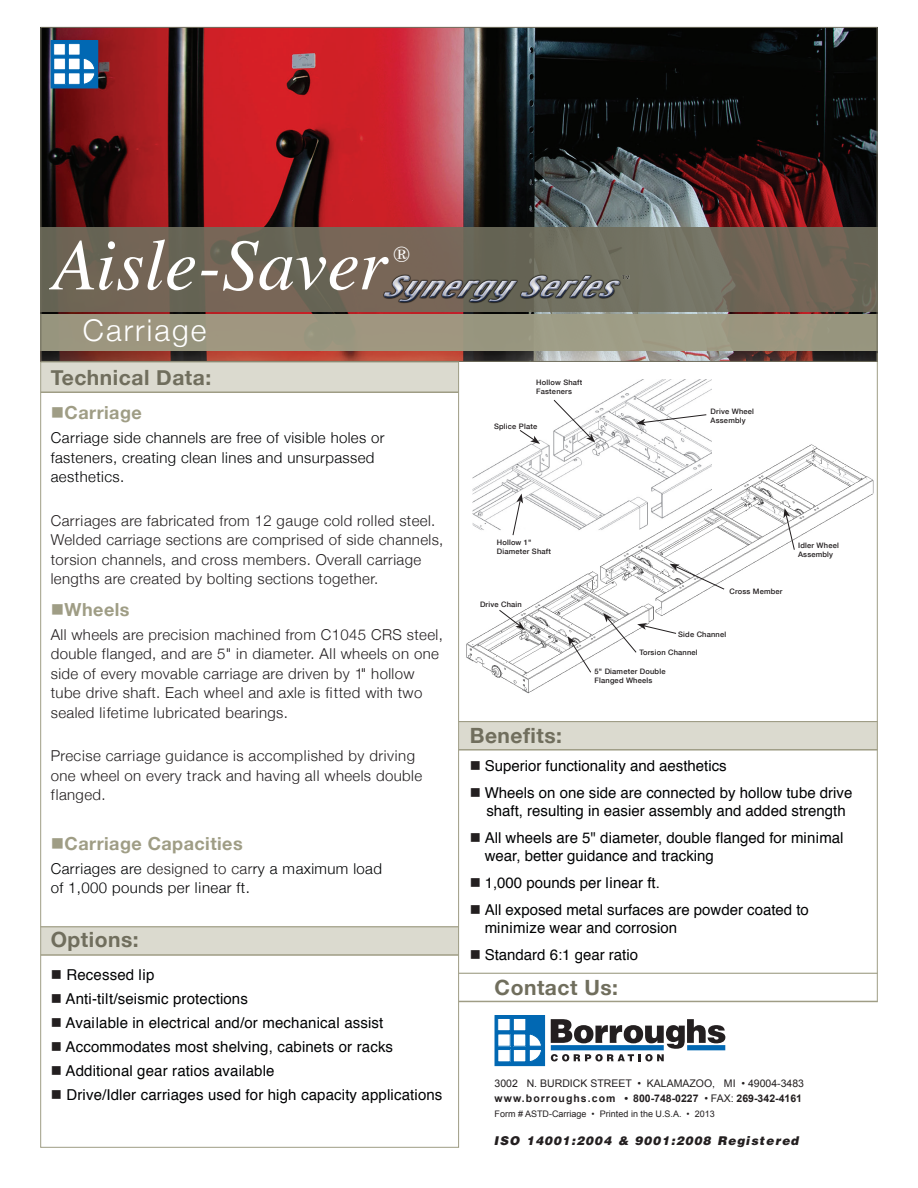
<style>
.page{position:relative;width:918px;height:1188px;background:#fff}
.page>*{position:absolute;margin:0;border:0;box-sizing:border-box;transform-origin:0 0}
.t1{font:italic 73.2px "Times";color:#fff}
.t2{font:300 30px "Helvetica Neue";letter-spacing:.07em;color:#fff}
.t3{font:italic 22.35px "Times";color:#fff}
.t4{font:700 21px "Helvetica Neue";letter-spacing:.025em;color:#706e5d}
.t5{font:700 18px "Helvetica Neue";letter-spacing:.025em;color:#9f9d85}
.t6{font:15px/18px "Helvetica";color:#010203}
.t7{font:300 15px/19.5px "Helvetica Neue";letter-spacing:.025em;color:#231f20}
.t8{font:300 15px/19.5px "Helvetica Neue";letter-spacing:.025em;color:#010203}
.t9{font:italic 12px "Context Black S Si";letter-spacing:.1em;color:#231f20}
.t10{font:10.5px/15px "Arial";color:#231f20}
.t11{font:9px "Arial";color:#231f20}
.t12{font:500 7.5px/9px "Helvetica Neue";letter-spacing:.025em;color:#231f20}
.s1{color:#231f20}
.s2{font-weight:700}
</style>
<div class="page">
<img style="left:42px;top:29px;width:834px;height:331px">
<img style="left:466px;top:444px;width:408px;height:250px">
<div style="left:41px;top:227px;width:836px;height:85px;background:linear-gradient(to right,#6f6455,#726c5d)"></div>
<div style="left:41px;top:314px;width:836px;height:37px;background:#9e9680"></div>
<div style="left:459px;top:721px;width:419px;height:29px;background:#dbdacf"></div>
<div style="left:41px;top:361px;width:418px;height:31px;background:#dbdacf"></div>
<div style="left:495px;top:1016px;width:50px;height:50px;background:#0168b3"></div>
<div style="left:495px;top:1015px;width:50px;height:51px;border:1px solid #0168b3"></div>
<div style="left:497px;top:1018px;width:14px;height:13px;background:#fff;border:1px solid #0168b3"></div>
<div style="left:513px;top:1018px;width:13px;height:13px;background:#fff"></div>
<div style="left:513px;top:1018px;width:13px;height:13px;border:1px solid #0168b3"></div>
<div style="left:513px;top:1034px;width:13px;height:12px;background:#fff"></div>
<div style="left:513px;top:1034px;width:13px;height:13px;border:1px solid #0168b3"></div>
<div style="left:498px;top:1034px;width:12px;height:12px;background:#fff"></div>
<div style="left:497px;top:1034px;width:14px;height:13px;border:1px solid #0168b3"></div>
<div style="left:498px;top:1050px;width:12px;height:12px;background:#fff"></div>
<div style="left:497px;top:1049px;width:14px;height:13px;border:1px solid #0168b3"></div>
<div style="left:513px;top:1050px;width:13px;height:12px;background:#fff"></div>
<div style="left:513px;top:1049px;width:13px;height:13px;border:1px solid #0168b3"></div>
<svg style="left:529px;top:1034px;width:13px;height:28px"></svg>
<svg style="left:551px;top:1019px;width:174px;height:42px"></svg>
<div style="left:687px;top:1045px;width:38px;height:5px;background:#0168b3"></div>
<div style="left:551px;top:1045px;width:113px;height:5px;background:#0168b3"></div>
<hr style="left:459px;top:973px;width:419px;height:1px;background:#9f9d85">
<hr style="left:459px;top:721px;width:419px;height:1px;background:#9f9d85">
<hr style="left:459px;top:1001px;width:419px;height:1px;background:#9f9d85">
<div style="left:41px;top:926px;width:418px;height:29px;background:#dbdacf"></div>
<hr style="left:40px;top:926px;width:419px;height:1px;background:#9f9d85">
<hr style="left:41px;top:954px;width:418px;height:2px;background:#9f9d85">
<hr style="left:459px;top:749px;width:419px;height:2px;background:#9f9d85">
<hr style="left:41px;top:392px;width:418px;height:1px;background:#9f9d85">
<div style="left:51px;top:41px;width:47px;height:47px;background:#0168b3"></div>
<div style="left:53px;top:43px;width:13px;height:13px;background:#fff;border:1px solid #0168b3"></div>
<div style="left:68px;top:44px;width:12px;height:11px;background:#fff"></div>
<div style="left:68px;top:43px;width:12px;height:13px;border:1px solid #0168b3"></div>
<div style="left:68px;top:58px;width:12px;height:12px;background:#fff"></div>
<div style="left:68px;top:58px;width:12px;height:12px;border:1px solid #0168b3"></div>
<div style="left:54px;top:58px;width:11px;height:12px;background:#fff"></div>
<div style="left:53px;top:58px;width:13px;height:12px;border:1px solid #0168b3"></div>
<div style="left:54px;top:73px;width:11px;height:11px;background:#fff"></div>
<div style="left:53px;top:72px;width:13px;height:13px;border:1px solid #0168b3"></div>
<div style="left:68px;top:73px;width:12px;height:11px;background:#fff"></div>
<div style="left:68px;top:72px;width:12px;height:13px;border:1px solid #0168b3"></div>
<svg style="left:83px;top:58px;width:12px;height:26px"></svg>
<img style="left:346px;top:255px;width:323px;height:59px">
<img style="left:472px;top:379px;width:240px;height:152px">
<svg style="left:519px;top:429px;width:21px;height:15px"></svg>
<svg style="left:636px;top:414px;width:71px;height:12px"></svg>
<svg style="left:512px;top:494px;width:11px;height:42px"></svg>
<svg style="left:498px;top:609px;width:27px;height:21px"></svg>
<svg style="left:568px;top:636px;width:24px;height:37px"></svg>
<svg style="left:603px;top:613px;width:74px;height:40px"></svg>
<svg style="left:670px;top:564px;width:55px;height:26px"></svg>
<svg style="left:783px;top:508px;width:12px;height:43px"></svg>
<svg style="left:553px;top:399px;width:42px;height:44px"></svg>
<hr style="left:877px;top:353px;width:1px;height:649px;background:#9f9d85">
<h1 class="t1" style="left:51px;top:219px;width:339px">Aisle-Saver</h1>
<h3 class="t3" style="left:393px;top:240px;width:19px">®</h3>
<h2 class="t2" style="left:83px;top:312px;width:125px">Carriage</h2>
<h3 class="t4" style="left:51px;top:364px;width:162px">Technical Data:</h3>
<p class="t5" style="left:51px;top:402px;width:93px">■Carriage</p>
<p class="t8" style="left:51px;top:428px;width:335px">Carriage side channels are free of visible holes or fasteners, creating clean lines and unsurpassed aesthetics.</p>
<p class="t7" style="left:51px;top:510px;width:394px">Carriages are fabricated from 12 gauge cold rolled steel.<br>Welded carriage sections are comprised of side channels, torsion channels, and cross members. Overall carriage lengths are created by bolting sections together.</p>
<p class="t5" style="left:51px;top:598px;width:80px">■Wheels</p>
<p class="t7" style="left:51px;top:624px;width:394px">All wheels are precision machined from C1045 CRS steel, double flanged, and are 5" in diameter. All wheels on one side of every movable carriage are driven by 1" hollow tube drive shaft. Each wheel and axle is fitted with two sealed lifetime lubricated bearings.</p>
<p class="t7" style="left:51px;top:746px;width:373px">Precise carriage guidance is accomplished by driving one wheel on every track and having all wheels double flanged.</p>
<p class="t5" style="left:51px;top:832px;width:193px">■Carriage Capacities</p>
<p class="t8" style="left:51px;top:858px;width:333px">Carriages are <span class="s1">designed to car</span>ry a maximum load of 1,000 pounds per linear ft.</p>
<h3 class="t4" style="left:51px;top:927px;width:90px">Options:</h3>
<p class="t6" style="left:51px;top:967px;width:105px"><span class="s1">■</span> Recessed lip</p>
<p class="t6" style="left:51px;top:991px;width:199px"><span class="s1">■</span> Anti-tilt/seismic protections</p>
<p class="t6" style="left:51px;top:1015px;width:334px"><span class="s1">■</span> Available in electrical and/or mechanical assist</p>
<p class="t6" style="left:51px;top:1039px;width:344px"><span class="s1">■</span> Accommodates most shelving, cabinets or racks</p>
<p class="t6" style="left:51px;top:1063px;width:225px"><span class="s1">■</span> Additional gear ratios available</p>
<p class="t6" style="left:51px;top:1087px;width:393px"><span class="s1">■</span> Drive/Idler carriages used for high capacity applications</p>
<p class="t12" style="left:536px;top:378px;width:48px">Hollow Shaft<br>Fasteners</p>
<p class="t12" style="left:494px;top:422px;width:45px">Splice Plate</p>
<p class="t12" style="left:711px;top:407px;width:45px">Drive Wheel<br>Assembly</p>
<p class="t12" style="left:497px;top:537px;width:56px">Hollow 1"<br>Diameter Shaft</p>
<p class="t12" style="left:480px;top:599px;width:43px">Drive Chain</p>
<h3 class="t4" style="left:470px;top:723px;width:94px">Benefits:</h3>
<p class="t12" style="left:730px;top:586px;width:55px">Cross Member</p>
<p class="t12" style="left:678px;top:629px;width:50px">Side Channel</p>
<p class="t12" style="left:639px;top:648px;width:60px">Torsion Channel</p>
<p class="t12" style="left:595px;top:666px;width:72px">5" Diameter Double<br>Flanged Wheels</p>
<p class="t12" style="left:798px;top:541px;width:42px">Idler Wheel<br>Assembly</p>
<p class="t6" style="left:470px;top:758px;width:259px"><span class="s1">■</span> Superior functionality and aesthetics</p>
<p class="t6" style="left:486px;top:785px;width:367px;text-indent:-17px"><span class="s1">■</span> Wheels on one side are connected by hollow tube drive shaft, resulting in easier assembly and added strength</p>
<p class="t6" style="left:485px;top:830px;width:360px;text-indent:-15px"><span class="s1">■</span> All wheels are 5" diameter, double flanged for minimal wear, better guidance and tracking</p>
<p class="t6" style="left:470px;top:875px;width:192px"><span class="s1">■</span> 1,000 pounds per linear ft.</p>
<p class="t6" style="left:485px;top:902px;width:326px;text-indent:-15px"><span class="s1">■</span> All exposed metal surfaces are powder coated to minimize wear and corrosion</p>
<p class="t6" style="left:470px;top:947px;width:170px"><span class="s1">■</span> Standard 6:1 gear ratio</p>
<h3 class="t4" style="left:495px;top:974px;width:125px">Contact Us:</h3>
<p class="t10" style="left:495px;top:1075px;width:311px">3002 N. BURDICK STREET • KALAMAZOO, MI • 49004-3483 <span class="s2">www.borroughs.com • 800-748-0227</span> • FAX: <span class="s2">269-342-4161</span></p>
<p class="t11" style="left:495px;top:1108px;width:222px">Form # ASTD-Carriage • Printed in the U.S.A. • 2013</p>
<p class="t9" style="left:495px;top:1133px;width:306px">ISO 14001:2004 &amp; 9001:2008 Registered</p>
</div>
